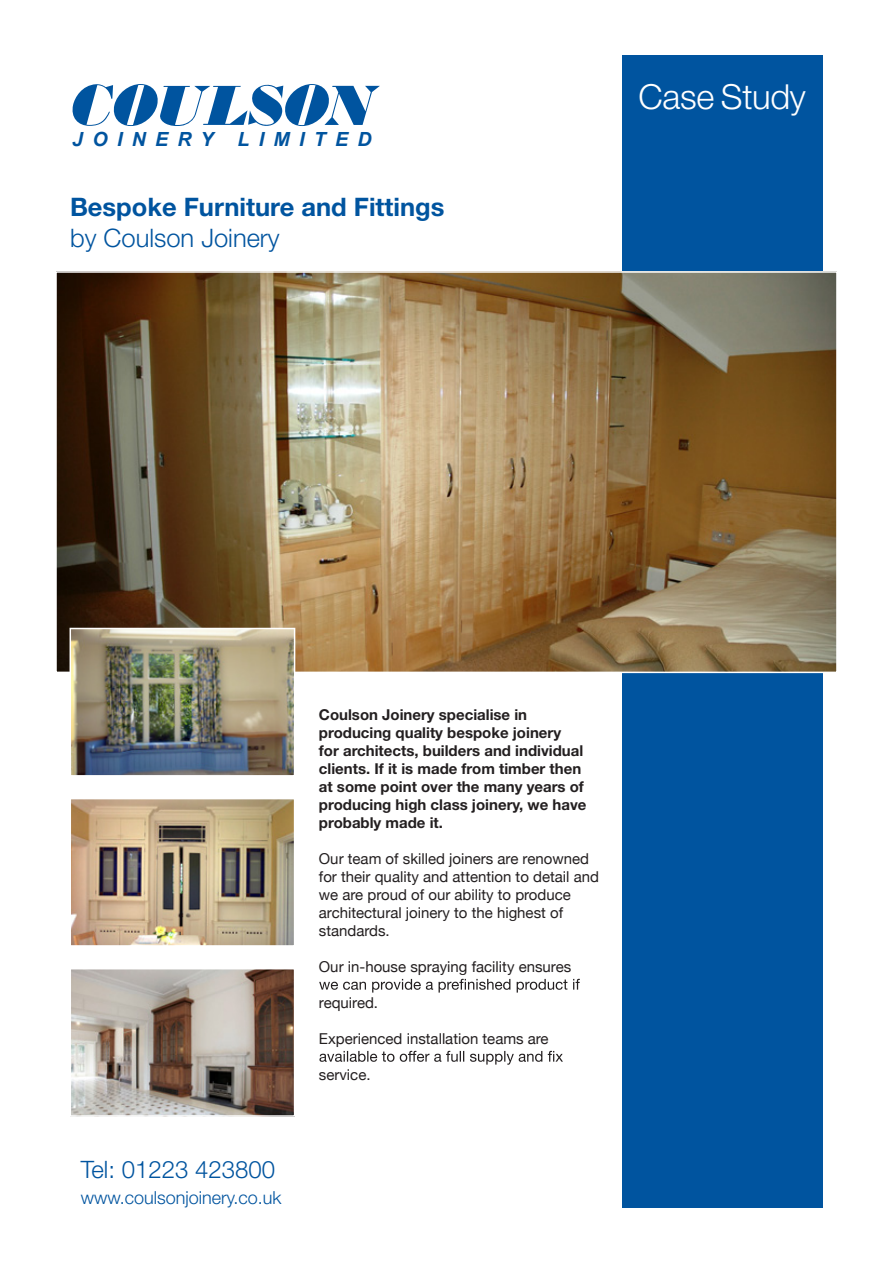
<style>
.page{position:relative;width:893px;height:1263px;background:#fff}
.page>*{position:absolute;margin:0;border:0;box-sizing:border-box;transform-origin:0 0}
.t1{font:300 34.5px "Helvetica Neue";letter-spacing:-.01em;color:#fff}
.t2{font:700 25.5px "Helvetica Neue";color:#00549f}
.t3{font:300 25.5px "Helvetica Neue";color:#00549f}
.t4{font:300 24px "Helvetica Neue";color:#00549f}
.t5{font:italic 700 19.5px "Arial";letter-spacing:.48em;color:#00549f}
.t6{font:300 18px "Helvetica Neue";color:#00549f}
.t7{font:15px/18px "Helvetica Neue";color:#231f20}
.t8{font:700 15px/18px "Helvetica Neue";color:#231f20}
</style>
<div class="page">
<div style="left:622px;top:55px;width:201px;height:1153px;background:#00549f"></div>
<img style="left:58px;top:274px;width:777px;height:396px">
<div style="left:55px;top:271px;width:783px;height:402px;border:2px solid #fff"></div>
<svg style="left:72px;top:84px;width:308px;height:42px"></svg>
<img style="left:73px;top:631px;width:219px;height:142px">
<div style="left:70px;top:628px;width:225px;height:148px;border:2px solid #fff"></div>
<img style="left:73px;top:801px;width:219px;height:143px">
<div style="left:70px;top:798px;width:225px;height:149px;border:2px solid #fff"></div>
<img style="left:73px;top:971px;width:219px;height:143px">
<div style="left:70px;top:968px;width:225px;height:149px;border:2px solid #fff"></div>
<svg style="left:319px;top:979px;width:261px;height:13px"></svg>
<svg style="left:319px;top:1051px;width:244px;height:14px"></svg>
<h3 class="t5" style="left:72px;top:126px;width:301px">JOINERY LIMITED</h3>
<h2 class="t2" style="left:70px;top:191px;width:376px">Bespoke Furniture and Fittings</h2>
<h2 class="t3" style="left:70px;top:222px;width:211px">by Coulson Joinery</h2>
<h1 class="t1" style="left:639px;top:76px;width:169px">Case Study</h1>
<h3 class="t4" style="left:81px;top:1155px;width:196px">Tel: 01223 423800</h3>
<p class="t6" style="left:81px;top:1186px;width:202px">www.coulsonjoinery.co.uk</p>
<p class="t8" style="left:319px;top:705px;width:269px">Coulson Joinery specialise in producing quality bespoke joinery<br>for architects, builders and individual clients. If it is made from timber then at some point over the many years of producing high class joinery, we have probably made it.</p>
<p class="t7" style="left:319px;top:850px;width:282px">Our team of skilled joiners are renowned for their quality and attention to detail and we are proud of our ability to produce architectural joinery to the highest of standards.</p>
<p class="t7" style="left:319px;top:958px;width:254px">Our in-house spraying facility ensures</p>
<p class="t7" style="left:319px;top:994px;width:61px">required.</p>
<p class="t7" style="left:319px;top:1030px;width:231px">Experienced installation teams are</p>
<p class="t7" style="left:319px;top:1066px;width:53px">service.</p>
</div>
